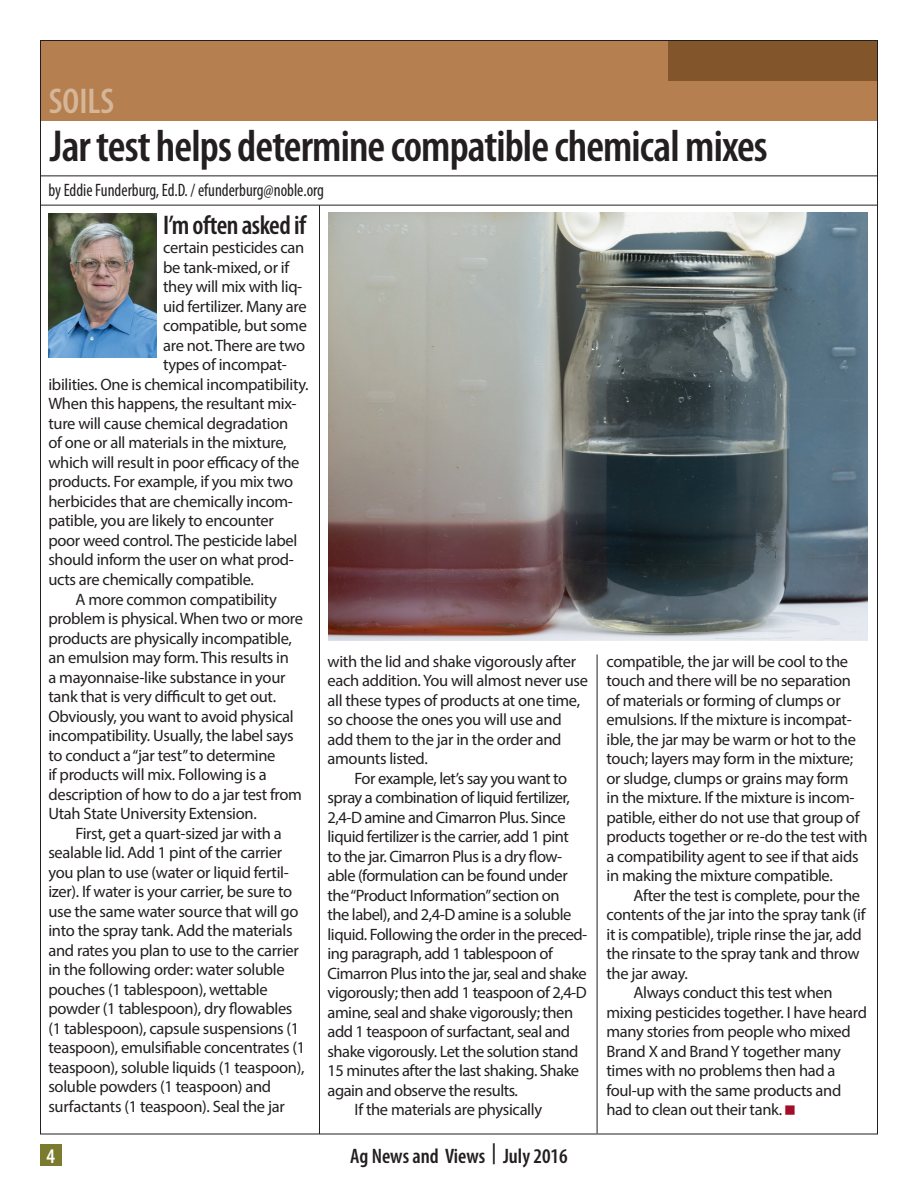
<style>
.page{position:relative;width:918px;height:1188px;background:#fff}
.page>*{position:absolute;margin:0;border:0;box-sizing:border-box;transform-origin:0 0}
.t1{font:600 condensed 45px "Myriad Pro";letter-spacing:-.02em;color:#231f20}
.t2{font:600 condensed 36px "Myriad Pro";color:#d6b699}
.t3{font:600 condensed 27px "Myriad Pro";letter-spacing:-.02em;color:#231f20}
.t4{font:600 condensed 21px "Myriad Pro";color:#231f20}
.t5{font:600 condensed 21px "Myriad Pro";color:#fff}
.t6{font:condensed 18px "Myriad Pro";color:#231f20;scale:.95 1}
.t7{font:16.5px/19.5px "Myriad Pro";letter-spacing:-.02em;color:#231f20}
</style>
<div class="page">
<div style="left:40px;top:41px;width:837px;height:79px;background:#b67f4f"></div>
<div style="left:668px;top:41px;width:209px;height:40px;background:#82552a"></div>
<hr style="left:40px;top:205px;width:838px;height:1px;background:#231f20">
<hr style="left:40px;top:176px;width:838px;height:1px;background:#231f20">
<hr style="left:319px;top:205px;width:1px;height:929px;background:#231f20">
<hr style="left:597px;top:654px;width:1px;height:479px;background:#231f20">
<div style="left:41px;top:1144px;width:21px;height:22px;background:#7b7b2f"></div>
<img style="left:48px;top:214px;width:108px;height:144px">
<img style="left:328px;top:213px;width:539px;height:428px">
<h2 class="t2" style="left:49px;top:79px;width:67px">SOILS</h2>
<h1 class="t1" style="left:50px;top:119px;width:719px">Jar test helps determine compatible chemical mixes</h1>
<p class="t6" style="left:48px;top:180px;width:292px">by Eddie Funderburg, Ed.D. / efunderburg@noble.org</p>
<h3 class="t3" style="left:163px;top:208px;width:144px">I’m often asked if</h3>
<p class="t7" style="left:163px;top:238px;width:143px">certain pesticides can</p>
<p class="t7" style="left:163px;top:257px;width:128px">be tank-mixed, or if</p>
<p class="t7" style="left:163px;top:277px;width:141px">they will mix with liq-</p>
<p class="t7" style="left:163px;top:296px;width:145px">uid fertilizer. Many are</p>
<p class="t7" style="left:163px;top:316px;width:145px">compatible, but some</p>
<p class="t7" style="left:163px;top:335px;width:143px">are not. There are two</p>
<p class="t7" style="left:163px;top:355px;width:125px">types of incompat-</p>
<p class="t7" style="left:48px;top:374px;width:262px">ibilities. One is chemical incompatibility.</p>
<p class="t7" style="left:48px;top:394px;width:250px">When this happens, the resultant mix-</p>
<p class="t7" style="left:48px;top:413px;width:241px">ture will cause chemical degradation</p>
<p class="t7" style="left:48px;top:433px;width:240px">of one or all materials in the mixture,</p>
<p class="t7" style="left:48px;top:452px;width:253px">which will result in poor efficacy of the</p>
<p class="t7" style="left:48px;top:472px;width:246px">products. For example, if you mix two</p>
<p class="t7" style="left:48px;top:491px;width:246px">herbicides that are chemically incom-</p>
<p class="t7" style="left:48px;top:511px;width:227px">patible, you are likely to encounter</p>
<p class="t7" style="left:48px;top:530px;width:250px">poor weed control. The pesticide label</p>
<p class="t7" style="left:48px;top:550px;width:247px">should inform the user on what prod-</p>
<p class="t7" style="left:48px;top:569px;width:207px">ucts are chemically compatible.</p>
<p class="t7" style="left:75px;top:589px;width:203px">A more common compatibility</p>
<p class="t7" style="left:48px;top:608px;width:256px">problem is physical. When two or more</p>
<p class="t7" style="left:48px;top:628px;width:245px">products are physically incompatible,</p>
<p class="t7" style="left:48px;top:647px;width:242px">an emulsion may form. This results in</p>
<p class="t7" style="left:48px;top:667px;width:239px">a mayonnaise-like substance in your</p>
<p class="t7" style="left:48px;top:686px;width:229px">tank that is very difficult to get out.</p>
<p class="t7" style="left:48px;top:706px;width:247px">Obviously, you want to avoid physical</p>
<p class="t7" style="left:48px;top:725px;width:247px">incompatibility. Usually, the label says</p>
<p class="t7" style="left:48px;top:745px;width:229px">to conduct a “jar test” to determine</p>
<p class="t7" style="left:48px;top:764px;width:220px">if products will mix. Following is a</p>
<p class="t7" style="left:48px;top:784px;width:255px">description of how to do a jar test from</p>
<p class="t7" style="left:48px;top:803px;width:210px">Utah State University Extension.</p>
<p class="t7" style="left:75px;top:823px;width:208px">First, get a quart-sized jar with a</p>
<p class="t7" style="left:48px;top:842px;width:235px">sealable lid. Add 1 pint of the carrier</p>
<p class="t7" style="left:48px;top:862px;width:242px">you plan to use (water or liquid fertil-</p>
<p class="t7" style="left:48px;top:882px;width:245px">izer). If water is your carrier, be sure to</p>
<p class="t7" style="left:48px;top:901px;width:252px">use the same water source that will go</p>
<p class="t7" style="left:48px;top:921px;width:246px">into the spray tank. Add the materials</p>
<p class="t7" style="left:48px;top:940px;width:252px">and rates you plan to use to the carrier</p>
<p class="t7" style="left:48px;top:960px;width:238px">in the following order: water soluble</p>
<p class="t7" style="left:48px;top:979px;width:221px">pouches (1 tablespoon), wettable</p>
<p class="t7" style="left:48px;top:999px;width:246px">powder (1 tablespoon), dry flowables</p>
<p class="t7" style="left:48px;top:1018px;width:252px">(1 tablespoon), capsule suspensions (1</p>
<p class="t7" style="left:48px;top:1038px;width:258px">teaspoon), emulsifiable concentrates (1</p>
<p class="t7" style="left:48px;top:1057px;width:257px">teaspoon), soluble liquids (1 teaspoon),</p>
<p class="t7" style="left:48px;top:1077px;width:224px">soluble powders (1 teaspoon) and</p>
<p class="t7" style="left:48px;top:1096px;width:238px">surfactants (1 teaspoon). Seal the jar</p>
<p class="t7" style="left:328px;top:651px;width:262px">with the lid and shake vigorously after each addition. You will almost never use all these types of products at one time, so choose the ones you will use and add them to the jar in the order and amounts listed.</p>
<p class="t7" style="left:355px;top:768px;width:214px">For example, let’s say you want to</p>
<p class="t7" style="left:328px;top:788px;width:244px">spray a combination of liquid fertilizer,</p>
<p class="t7" style="left:328px;top:807px;width:240px">2,4-D amine and Cimarron Plus. Since</p>
<p class="t7" style="left:328px;top:827px;width:243px">liquid fertilizer is the carrier, add 1 pint</p>
<p class="t7" style="left:328px;top:846px;width:236px">to the jar. Cimarron Plus is a dry flow-</p>
<p class="t7" style="left:328px;top:866px;width:242px">able (formulation can be found under</p>
<p class="t7" style="left:328px;top:885px;width:233px">the “Product Information” section on</p>
<p class="t7" style="left:328px;top:905px;width:245px">the label), and 2,4-D amine is a soluble</p>
<p class="t7" style="left:328px;top:924px;width:261px">liquid. Following the order in the preced-</p>
<p class="t7" style="left:328px;top:944px;width:227px">ing paragraph, add 1 tablespoon of</p>
<p class="t7" style="left:328px;top:963px;width:261px">Cimarron Plus into the jar, seal and shake</p>
<p class="t7" style="left:328px;top:983px;width:261px">vigorously; then add 1 teaspoon of 2,4-D</p>
<p class="t7" style="left:328px;top:1002px;width:247px">amine, seal and shake vigorously; then</p>
<p class="t7" style="left:328px;top:1022px;width:244px">add 1 teaspoon of surfactant, seal and</p>
<p class="t7" style="left:328px;top:1041px;width:252px">shake vigorously. Let the solution stand</p>
<p class="t7" style="left:328px;top:1061px;width:253px">15 minutes after the last shaking. Shake</p>
<p class="t7" style="left:328px;top:1080px;width:192px">again and observe the results.</p>
<p class="t7" style="left:355px;top:1100px;width:189px">If the materials are physically</p>
<p class="t5" style="left:46px;top:1143px;width:10px">4</p>
<p class="t4" style="left:350px;top:1143px;width:219px">Ag News and Views | July 2016</p>
<p class="t7" style="left:606px;top:651px;width:263px">compatible, the jar will be cool to the touch and there will be no separation of materials or forming of clumps or emulsions. If the mixture is incompat&shy;ible, the jar may be warm or hot to the touch; layers may form in the mixture; or sludge, clumps or grains may form<br>in the mixture. If the mixture is incom&shy;patible, either do not use that group of products together or re-do the test with a compatibility agent to see if that aids in making the mixture compatible.</p>
<p class="t7" style="left:633px;top:885px;width:228px">After the test is complete, pour the</p>
<p class="t7" style="left:606px;top:905px;width:261px">contents of the jar into the spray tank (if</p>
<p class="t7" style="left:606px;top:924px;width:257px">it is compatible), triple rinse the jar, add</p>
<p class="t7" style="left:606px;top:944px;width:255px">the rinsate to the spray tank and throw</p>
<p class="t7" style="left:606px;top:963px;width:83px">the jar away.</p>
<p class="t7" style="left:633px;top:983px;width:201px">Always conduct this test when</p>
<p class="t7" style="left:606px;top:1002px;width:262px">mixing pesticides together. I have heard</p>
<p class="t7" style="left:606px;top:1022px;width:246px">many stories from people who mixed</p>
<p class="t7" style="left:606px;top:1041px;width:236px">Brand X and Brand Y together many</p>
<p class="t7" style="left:606px;top:1061px;width:231px">times with no problems then had a</p>
<p class="t7" style="left:606px;top:1080px;width:236px">foul-up with the same products and</p>
<p class="t7" style="left:606px;top:1100px;width:177px">had to clean out their tank.</p>
</div>
